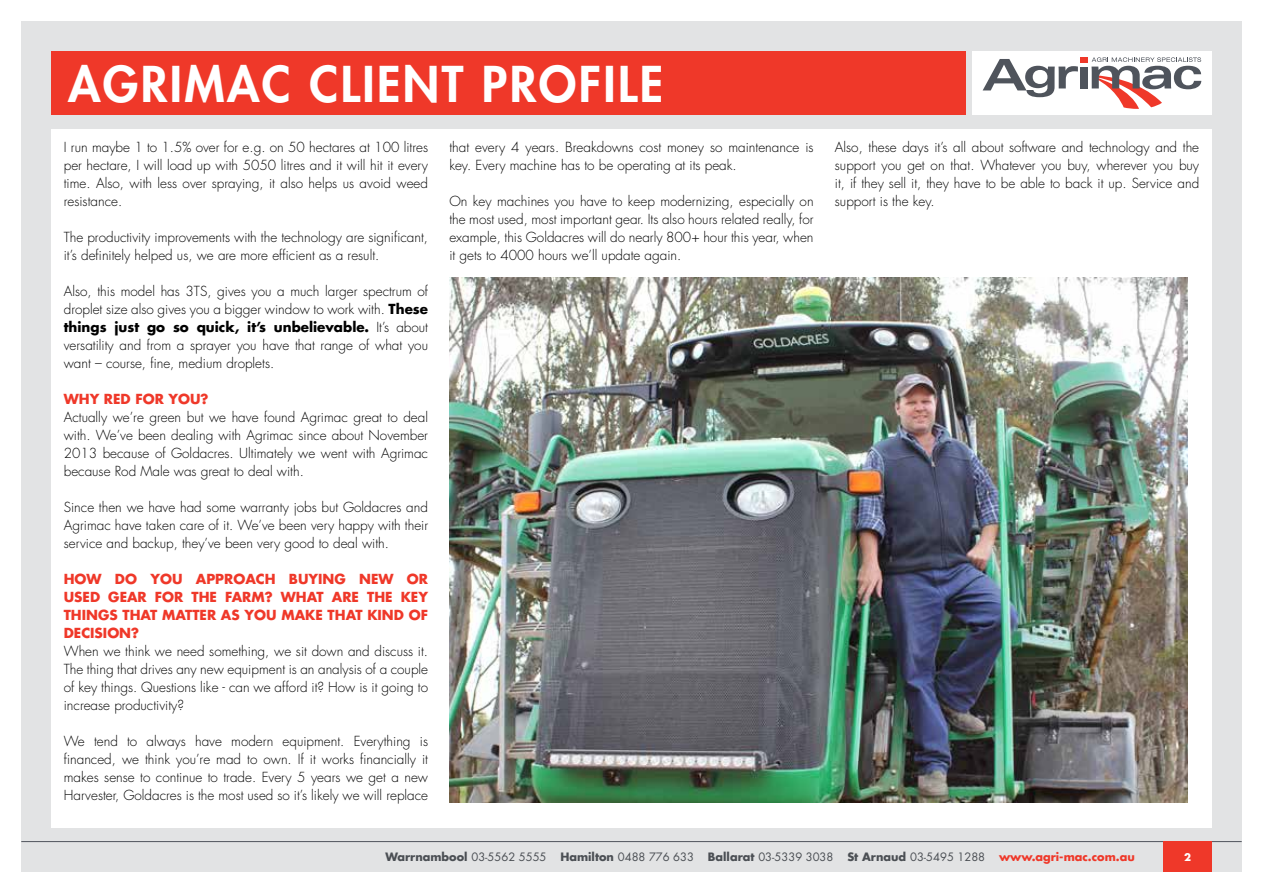
<style>
.page{position:relative;width:1263px;height:893px;background:#fff}
.page>*{position:absolute;margin:0;border:0;box-sizing:border-box;transform-origin:0 0}
.t1{font:800 48px "Futura LT";letter-spacing:.05em;color:#fff}
.t2{font:300 13.5px/18px "Futura LT";color:#000;text-align:justify}
.t3{font:700 13.5px/18px "Futura LT";color:#ef3829;text-align:justify}
.t4{font:11.25px "Futura LT";color:#4b4f54}
.t5{font:700 10.2px "Futura LT";color:#fff}
.s1{font-weight:700}
.s2{font-weight:700;color:#ef3829}
</style>
<div class="page">
<div style="left:21px;top:21px;width:1221px;height:851px;background:#e2e3e4"></div>
<hr style="left:21px;top:841px;width:1221px;height:1px;background:#4f545c">
<div style="left:1163px;top:841px;width:49px;height:31px;background:#ef3829"></div>
<div style="left:51px;top:51px;width:914px;height:64px;background:#ef3829"></div>
<div style="left:972px;top:51px;width:240px;height:64px;background:#fff"></div>
<div style="left:1080px;top:57px;width:8px;height:5px;background:#ef3829"></div>
<svg style="left:983px;top:59px;width:95px;height:38px"></svg>
<div style="left:1080px;top:67px;width:8px;height:21px;background:#4f545c"></div>
<svg style="left:1091px;top:57px;width:110px;height:52px"></svg>
<div style="left:51px;top:129px;width:1161px;height:698px;background:#fff"></div>
<img style="left:449px;top:277px;width:738px;height:525px">
<h1 class="t1" style="left:68px;top:52px;width:597px">AGRIMAC CLIENT PROFILE</h1>
<p class="t2" style="left:64px;top:139px;width:366px">I run maybe 1 to 1.5% over for e.g. on 50 hectares at 100 litres per hectare, I will load up with 5050 litres and it will hit it every time. Also, with less over spraying, it also helps us avoid weed resistance.</p>
<p class="t2" style="left:64px;top:229px;width:366px">The productivity improvements with the technology are significant, it’s definitely helped us, we are more efficient as a result.</p>
<p class="t2" style="left:64px;top:283px;width:366px">Also, this model has 3TS, gives you a much larger spectrum of droplet size also gives you a bigger window to work with. <span class="s1">THESE THINGS JUST GO SO QUICK, IT’S UNBELIEVABLE.</span> It’s about versatility and from a sprayer you have that range of what you want – course, fine, medium droplets.</p>
<p class="t3" style="left:64px;top:390px;width:146px">WHY RED FOR YOU?</p>
<p class="t2" style="left:64px;top:409px;width:366px">Actually we’re green but we have found Agrimac great to deal with. We’ve been dealing with Agrimac since about November 2013 because of Goldacres. Ultimately we went with Agrimac because Rod Male was great to deal with.</p>
<p class="t2" style="left:64px;top:499px;width:366px">Since then we have had some warranty jobs but Goldacres and Agrimac have taken care of it. We’ve been very happy with their service and backup, they’ve been very good to deal with.</p>
<p class="t3" style="left:64px;top:570px;width:366px">HOW DO YOU APPROACH BUYING NEW OR USED GEAR FOR THE FARM? WHAT ARE THE KEY THINGS THAT MATTER AS YOU MAKE THAT KIND OF DECISION?</p>
<p class="t2" style="left:64px;top:643px;width:366px">When we think we need something, we sit down and discuss it.<br>The thing that drives any new equipment is an analysis of a couple of key things. Questions like - can we afford it? How is it going to increase productivity?</p>
<p class="t2" style="left:64px;top:733px;width:366px">We tend to always have modern equipment. Everything is financed, we think you’re mad to own. If it works financially it makes sense to continue to trade. Every 5 years we get a new Harvester, Goldacres is the most used so it’s likely we will replace</p>
<p class="t2" style="left:449px;top:139px;width:366px">that every 4 years. Breakdowns cost money so maintenance is key. Every machine has to be operating at its peak.</p>
<p class="t2" style="left:449px;top:193px;width:366px">On key machines you have to keep modernizing, especially on the most used, most important gear. Its also hours related really, for example, this Goldacres will do nearly 800+ hour this year, when it gets to 4000 hours we’ll update again.</p>
<p class="t2" style="left:835px;top:139px;width:366px">Also, these days it’s all about software and technology and the support you get on that. Whatever you buy, wherever you buy it, if they sell it, they have to be able to back it up. Service and support is the key.</p>
<p class="t4" style="left:385px;top:850px;width:751px"><span class="s1">WARRNAMBOOL</span> 03-5562 5555 <span class="s1">HAMILTON</span> 0488 776 633 <span class="s1">BALLARAT</span> 03-5339 3038 <span class="s1">ST ARNAUD</span> 03-5495 1288 <span class="s2">WWW.AGRI-MAC.COM.AU</span></p>
<p class="t5" style="left:1184px;top:850px;width:8px">2</p>
</div>
